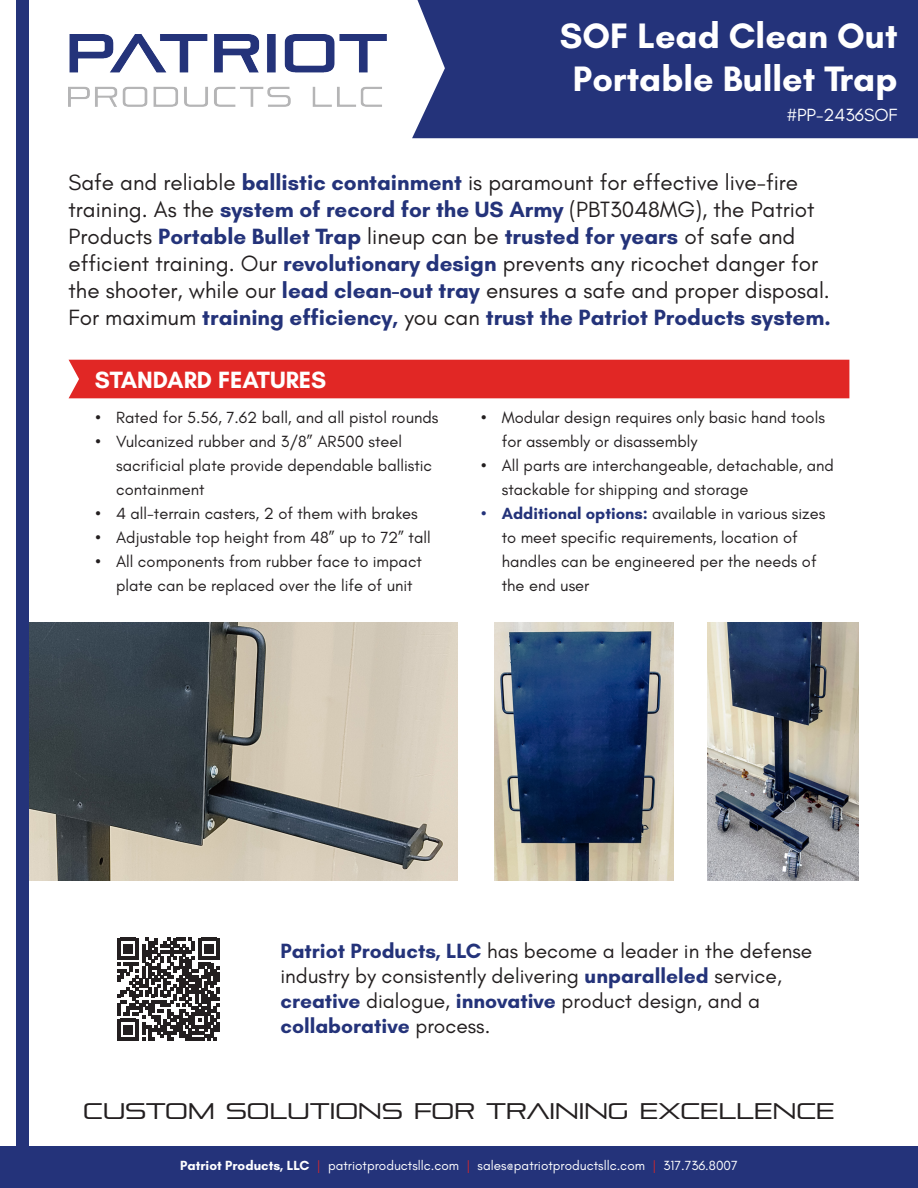
<style>
.page{position:relative;width:918px;height:1188px;background:#fff}
.page>*{position:absolute;margin:0;border:0;box-sizing:border-box;transform-origin:0 0}
.t1{font:700 36px "Glacial Indifference";color:#fff}
.t2{font:700 24px "Glacial Indifference";color:#fff}
.t3{font:22.5px/27px "Glacial Indifference";color:#231f20}
.t4{font:22.5px "Pirulen Bk";color:#231f20}
.t5{font:21px/25.2px "Glacial Indifference";color:#231f20}
.t6{font:18px "Glacial Indifference";color:#fff}
.t7{font:16.5px/24px "Glacial Indifference";color:#231f20}
.t8{font:13.5px "Glacial Indifference";color:#fff}
.s1{font-weight:700;color:#24337a}
.s2{font-weight:700}
.s3{color:#e12725}
</style>
<div class="page">
<img style="left:29px;top:622px;width:429px;height:259px">
<img style="left:494px;top:622px;width:179px;height:259px">
<img style="left:708px;top:622px;width:151px;height:259px">
<div style="left:69px;top:360px;width:780px;height:38px;background:#e12725"></div>
<div style="left:16px;top:0;width:13px;height:1188px;background:#24337a"></div>
<div style="left:412px;top:0;width:506px;height:138px;background:#24337a"></div>
<img style="left:69px;top:35px;width:318px;height:71px">
<div style="left:0;top:1147px;width:918px;height:41px;background:#24337a"></div>
<svg style="left:117px;top:938px;width:103px;height:103px"></svg>
<p class="t1" style="left:560px;top:13px;width:339px">SOF Lead Clean Out</p>
<p class="t1" style="left:573px;top:56px;width:326px">Portable Bullet Trap</p>
<p class="t6" style="left:780px;top:105px;width:119px">#KDC-84GEN2</p>
<p class="t6" style="left:787px;top:105px;width:112px">#PP-2436SOF</p>
<p class="t3" style="left:69px;top:170px;width:764px">Safe and reliable <span class="s1">ballistic containment</span> is paramount for effective live-fire training. As the <span class="s1">system of record for the US Army</span> (PBT3048MG), the Patriot Products <span class="s1">Portable Bullet Trap</span> lineup can be <span class="s1">trusted for years</span> of safe and efficient training. Our <span class="s1">revolutionary design</span> prevents any ricochet danger for the shooter, while our <span class="s1">lead clean-out tray</span> ensures a safe and proper disposal.<br>For maximum <span class="s1">training efficiency,</span> you can <span class="s1">trust the Patriot Products system.</span></p>
<p class="t2" style="left:95px;top:365px;width:233px">STANDARD FEATURES</p>
<p class="t7" style="left:96px;top:406px;width:344px"><span class="s2">•</span> Rated for 5.56, 7.62 ball, and all pistol rounds</p>
<p class="t7" style="left:116px;top:430px;width:318px;text-indent:-20px"><span class="s2">•</span> Vulcanized rubber and 3/8” AR500 steel sacrificial plate provide dependable ballistic containment</p>
<p class="t7" style="left:96px;top:502px;width:324px"><span class="s2">•</span> 4 all-terrain casters, 2 of them with brakes</p>
<p class="t7" style="left:96px;top:526px;width:336px"><span class="s2">•</span> Adjustable top height from 48” up to 72” tall</p>
<p class="t7" style="left:116px;top:550px;width:307px;text-indent:-20px"><span class="s2">•</span> All components from rubber face to impact plate can be replaced over the life of unit</p>
<p class="t7" style="left:502px;top:406px;width:325px;text-indent:-20px"><span class="s2">•</span> Modular design requires only basic hand tools for assembly or disassembly</p>
<p class="t7" style="left:502px;top:454px;width:334px;text-indent:-20px"><span class="s2">•</span> All parts are interchangeable, detachable, and stackable for shipping and storage</p>
<p class="t7" style="left:502px;top:502px;width:325px;text-indent:-20px"><span class="s1">• Additional options:</span> available in various sizes to meet specific requirements, location of handles can be engineered per the needs of the end user</p>
<p class="t5" style="left:280px;top:938px;width:533px"><span class="s1">Patriot Products, LLC</span> has become a leader in the defense industry by consistently delivering <span class="s1">unparalleled</span> service, <span class="s1">creative</span> dialogue, <span class="s1">innovative</span> product design, and a <span class="s1">collaborative</span> process.</p>
<p class="t4" style="left:83px;top:1097px;width:753px">CUSTOM SOLUTIONS FOR TRAINING EXCELLENCE</p>
<p class="t8" style="left:180px;top:1158px;width:559px"><span class="s2">Patriot Products, LLC</span> <span class="s3">|</span> patriotproductsllc.com <span class="s3">|</span> sales@patriotproductsllc.com <span class="s3">|</span> 317.736.8007</p>
</div>
